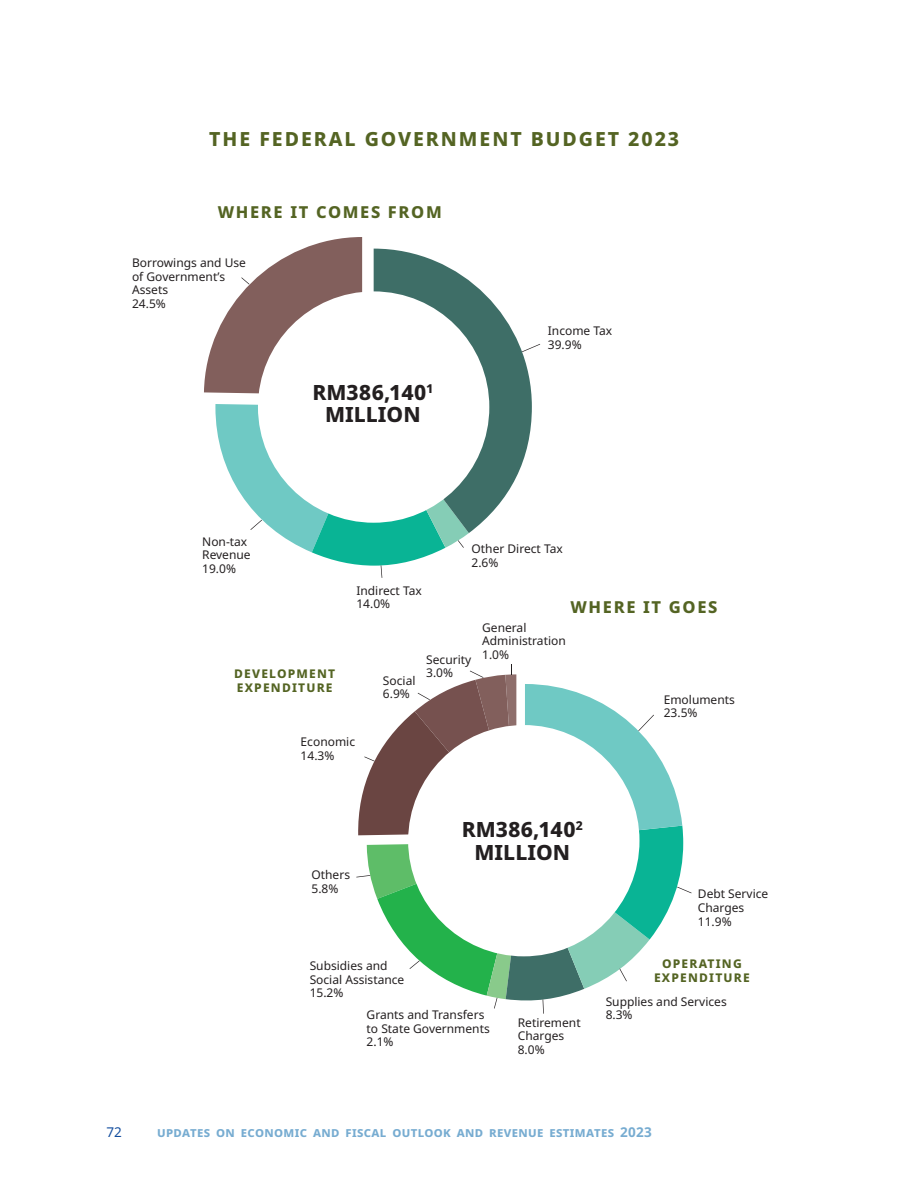
<style>
.page{position:relative;width:919px;height:1191px;background:#fff}
.page>*{position:absolute;margin:0;border:0;box-sizing:border-box;transform-origin:0 0}
.t1{font:800 21px/22.5px "Noto Sans";color:#231f20;text-align:center}
.t2{font:800 19.5px "Noto Sans";letter-spacing:.1em;color:#546423}
.t3{font:800 16.5px "Noto Sans";letter-spacing:.1em;color:#546423}
.t4{font:700 13.5px "Noto Sans";letter-spacing:.025em;color:#77acd1}
.t5{font:13.5px "Noto Sans";color:#124d9e}
.t6{font:12px/13.5px "Noto Sans";color:#231f20}
.t7{font:800 12px/13.5px "Noto Sans";letter-spacing:.1em;color:#546423}
</style>
<div class="page">
<svg style="left:373px;top:249px;width:159px;height:284px;fill:#3e6e67"></svg>
<div style="left:258px;top:291px;width:231px;height:232px;background:#fff;border-radius:50%"></div>
<svg style="left:204px;top:237px;width:158px;height:157px"></svg>
<svg style="left:522px;top:344px;width:18px;height:8px"></svg>
<svg style="left:215px;top:404px;width:254px;height:174px"></svg>
<svg style="left:356px;top:664px;width:335px;height:349px"></svg>
<div style="left:408px;top:725px;width:231px;height:231px;background:#fff;border-radius:50%"></div>
<h2 class="t2" style="left:209px;top:125px;width:471px">THE FEDERAL GOVERNMENT BUDGET 2023</h2>
<h3 class="t3" style="left:218px;top:200px;width:225px">WHERE IT COMES FROM</h3>
<p class="t6" style="left:132px;top:256px;width:115px">Borrowings and Use of Government’s<br>Assets<br>24.5%</p>
<p class="t6" style="left:202px;top:534px;width:50px">Non-tax<br>Revenue<br>19.0%</p>
<h1 class="t1" style="left:312px;top:380px;width:122px">RM386,140<sup>1<br></sup>MILLION</h1>
<p class="t6" style="left:548px;top:323px;width:66px">Income Tax<br>39.9%</p>
<p class="t6" style="left:356px;top:583px;width:67px">Indirect Tax<br>14.0%</p>
<p class="t6" style="left:471px;top:542px;width:93px">Other Direct Tax<br>2.6%</p>
<h3 class="t3" style="left:570px;top:595px;width:148px">WHERE IT GOES</h3>
<p class="t7" style="left:234px;top:666px;width:102px">DEVELOPMENT<br>EXPENDITURE</p>
<p class="t6" style="left:300px;top:734px;width:56px">Economic<br>14.3%</p>
<p class="t6" style="left:383px;top:673px;width:34px">Social<br>6.9%</p>
<p class="t6" style="left:426px;top:652px;width:47px">Security<br>3.0%</p>
<p class="t6" style="left:482px;top:620px;width:85px">General<br>Administration<br>1.0%</p>
<p class="t6" style="left:663px;top:692px;width:73px">Emoluments<br>23.5%</p>
<p class="t6" style="left:311px;top:867px;width:40px">Others<br>5.8%</p>
<h1 class="t1" style="left:461px;top:817px;width:123px">RM386,140<sup>2<br></sup>MILLION</h1>
<p class="t6" style="left:309px;top:959px;width:96px">Subsidies and<br>Social Assistance<br>15.2%</p>
<p class="t6" style="left:366px;top:1007px;width:125px">Grants and Transfers to State Governments<br>2.1%</p>
<p class="t6" style="left:517px;top:1015px;width:64px">Retirement<br>Charges<br>8.0%</p>
<p class="t6" style="left:697px;top:887px;width:72px">Debt Service<br>Charges<br>11.9%</p>
<p class="t7" style="left:654px;top:956px;width:97px;text-align:center">OPERATING<br>EXPENDITURE</p>
<p class="t6" style="left:605px;top:994px;width:123px">Supplies and Services<br>8.3%</p>
<p class="t5" style="left:106px;top:1123px;width:17px">72</p>
<p class="t4" style="left:157px;top:1123px;width:496px">UPDATES ON ECONOMIC AND FISCAL OUTLOOK AND REVENUE ESTIMATES 2023</p>
</div>
